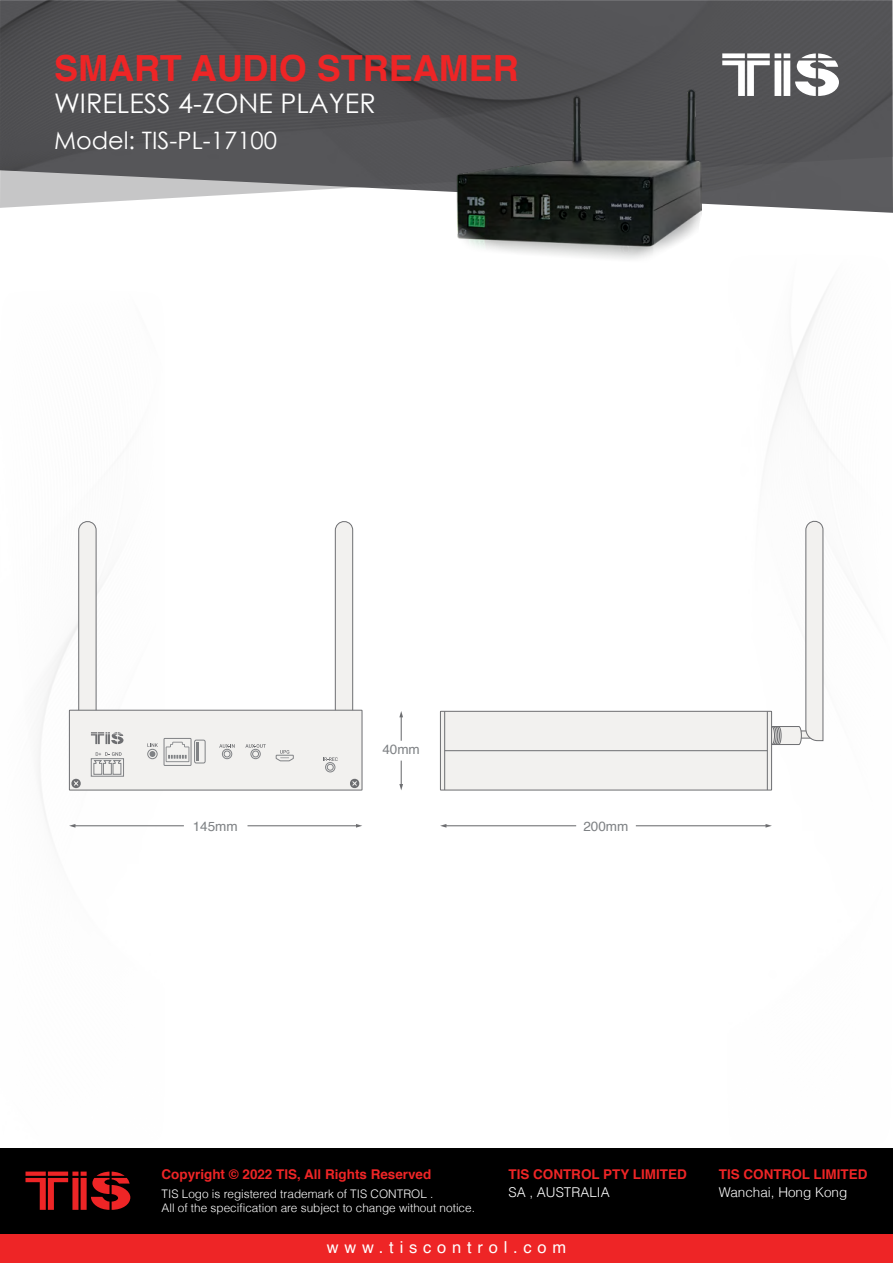
<style>
.page{position:relative;width:893px;height:1263px;background:#fff}
.page>*{position:absolute;margin:0;border:0;box-sizing:border-box;transform-origin:0 0}
.t1{font:700 36px "Helvetica";color:#ee2526}
.t2{font:27px "Century Gothic";color:#fff}
.t3{font:24px "Century Gothic";color:#fff}
.t4{font:16.5px "Helvetica";letter-spacing:.35em;color:#fff}
.t5{font:700 13.5px "Helvetica";color:#ee2526}
.t6{font:300 13.5px "Helvetica";color:#fff}
.t7{font:13.5px "Helvetica";color:#7e8184}
.t8{font:300 11.85px/14.1px "Helvetica";color:#fff}
</style>
<div class="page">
<img style="left:0;top:0;width:893px;height:213px">
<div style="left:0;top:1233px;width:893px;height:30px;background:#ee2526"></div>
<svg style="left:722px;top:53px;width:117px;height:43px"></svg>
<div style="left:0;top:1148px;width:893px;height:85px;background:#000"></div>
<svg style="left:26px;top:1171px;width:104px;height:39px"></svg>
<img style="left:457px;top:90px;width:245px;height:169px">
<svg style="left:771px;top:519px;width:53px;height:226px"></svg>
<div style="left:440px;top:711px;width:332px;height:79px;background:#f2f1ef"></div>
<div style="left:440px;top:711px;width:332px;height:79px;border:1px solid #6d6e71"></div>
<hr style="left:767px;top:711px;width:1px;height:79px;background:#6d6e71">
<hr style="left:444px;top:711px;width:1px;height:79px;background:#6d6e71">
<hr style="left:445px;top:750px;width:322px;height:1px;background:#6d6e71">
<svg style="left:78px;top:520px;width:19px;height:190px"></svg>
<svg style="left:335px;top:521px;width:18px;height:189px"></svg>
<div style="left:69px;top:710px;width:293px;height:80px;background:#f2f1ef"></div>
<div style="left:69px;top:710px;width:293px;height:80px;border:1px solid #6d6e71"></div>
<svg style="left:71px;top:778px;width:10px;height:11px"></svg>
<svg style="left:349px;top:778px;width:11px;height:11px"></svg>
<div style="left:148px;top:749px;width:9px;height:10px;border:1px solid #808285;border-radius:50%"></div>
<svg style="left:166px;top:742px;width:23px;height:20px"></svg>
<div style="left:164px;top:738px;width:27px;height:28px;border:1px solid #808285"></div>
<div style="left:91px;top:758px;width:33px;height:18px;border:1px solid #808285"></div>
<div style="left:194px;top:740px;width:11px;height:23px;border:1px solid #808285;border-radius:2px"></div>
<hr style="left:196px;top:742px;width:3px;height:19px;background:#808285">
<svg style="left:91px;top:732px;width:33px;height:12px"></svg>
<svg style="left:94px;top:752px;width:28px;height:22px"></svg>
<svg style="left:147px;top:743px;width:11px;height:14px"></svg>
<svg style="left:219px;top:744px;width:119px;height:28px"></svg>
<hr style="left:75px;top:825px;width:109px;height:1px;background:#6d6e71">
<svg style="left:69px;top:824px;width:6px;height:4px"></svg>
<hr style="left:446px;top:825px;width:130px;height:1px;background:#6d6e71">
<svg style="left:440px;top:824px;width:6px;height:4px"></svg>
<hr style="left:248px;top:825px;width:109px;height:1px;background:#6d6e71">
<svg style="left:356px;top:824px;width:6px;height:4px"></svg>
<svg style="left:399px;top:711px;width:4px;height:30px"></svg>
<svg style="left:399px;top:761px;width:4px;height:29px"></svg>
<hr style="left:636px;top:825px;width:130px;height:1px;background:#6d6e71">
<svg style="left:765px;top:824px;width:7px;height:4px"></svg>
<h1 class="t1" style="left:54px;top:39px;width:466px">SMART AUDIO STREAMER</h1>
<h2 class="t2" style="left:54px;top:85px;width:323px">WIRELESS 4-ZONE PLAYER</h2>
<h3 class="t3" style="left:54px;top:124px;width:225px">Model: TIS-PL-17100</h3>
<p class="t7" style="left:193px;top:815px;width:47px">145mm</p>
<p class="t7" style="left:382px;top:739px;width:39px">40mm</p>
<p class="t7" style="left:583px;top:815px;width:47px">200mm</p>
<p class="t5" style="left:162px;top:1163px;width:271px">Copyright © 2022 TIS, All Rights Reserved</p>
<p class="t8" style="left:162px;top:1187px;width:315px">TIS Logo is registered trademark of TIS CONTROL .<br>All of the specification are subject to change without notice.</p>
<p class="t5" style="left:508px;top:1163px;width:180px">TIS CONTROL PTY LIMITED</p>
<p class="t6" style="left:508px;top:1184px;width:103px">SA , AUSTRALIA</p>
<h3 class="t4" style="left:327px;top:1234px;width:241px">www.tiscontrol.com</h3>
<p class="t5" style="left:719px;top:1163px;width:150px">TIS CONTROL LIMITED</p>
<p class="t6" style="left:719px;top:1184px;width:130px">Wanchai, Hong Kong</p>
</div>
